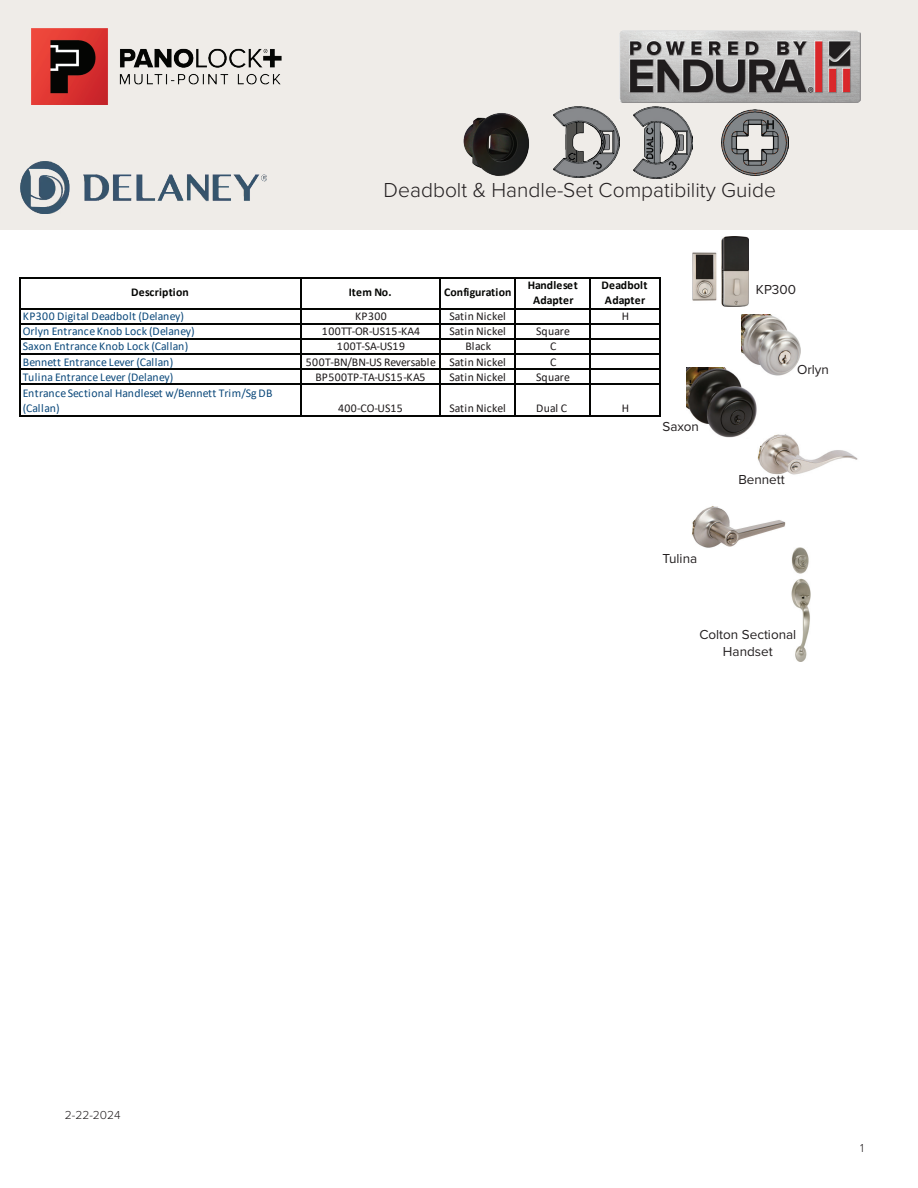
<style>
.page{position:relative;width:918px;height:1188px;background:#fff}
.page>*{position:absolute;margin:0;border:0;box-sizing:border-box;transform-origin:0 0}
.t1{font:300 21px "Proxima Nova";color:#231f20}
.t2{font:13.5px/16.2px "Proxima Nova";color:#231f20;text-align:center}
.t3{font:300 12px "Proxima Nova";color:#231f20}
.t4{font:11.85px/15.1px "Calibri";letter-spacing:.02em;color:#0c497b}
.t5{font:11.85px "Calibri";letter-spacing:.015em;color:#1f1b1c}
.t6{font:700 11.85px/15.1px "Calibri";letter-spacing:.01em;color:#040503;text-align:center}
.t7{font:11.85px "Calibri";letter-spacing:.04em;color:#1f1b1c}
</style>
<div class="page">
<div style="left:0;top:0;width:918px;height:230px;background:#efece8"></div>
<img style="left:21px;top:162px;width:245px;height:52px">
<img style="left:31px;top:28px;width:251px;height:77px">
<img style="left:620px;top:31px;width:241px;height:71px">
<hr style="left:20px;top:277px;width:1px;height:139px;background:#040503">
<hr style="left:301px;top:278px;width:1px;height:138px;background:#040503">
<hr style="left:440px;top:278px;width:1px;height:138px;background:#040503">
<hr style="left:515px;top:278px;width:1px;height:138px;background:#040503">
<hr style="left:590px;top:278px;width:1px;height:138px;background:#040503">
<hr style="left:660px;top:278px;width:1px;height:138px;background:#040503">
<hr style="left:21px;top:277px;width:640px;height:1px;background:#040503">
<hr style="left:21px;top:308px;width:640px;height:1px;background:#040503">
<hr style="left:21px;top:323px;width:640px;height:2px;background:#040503">
<hr style="left:21px;top:339px;width:640px;height:1px;background:#040503">
<hr style="left:21px;top:354px;width:640px;height:1px;background:#040503">
<hr style="left:21px;top:369px;width:640px;height:1px;background:#040503">
<hr style="left:21px;top:384px;width:640px;height:1px;background:#040503">
<hr style="left:21px;top:415px;width:640px;height:1px;background:#040503">
<img style="left:692px;top:237px;width:57px;height:69px">
<img style="left:742px;top:315px;width:59px;height:61px">
<img style="left:692px;top:506px;width:94px;height:42px">
<img style="left:735px;top:434px;width:123px;height:84px">
<img style="left:686px;top:367px;width:74px;height:71px">
<img style="left:745px;top:547px;width:66px;height:114px">
<img style="left:722px;top:109px;width:66px;height:67px">
<img style="left:463px;top:113px;width:91px;height:63px">
<img style="left:554px;top:106px;width:66px;height:71px">
<img style="left:633px;top:106px;width:59px;height:72px">
<h1 class="t1" style="left:384px;top:174px;width:394px">Deadbolt &amp; Handle-Set Compatibility Guide</h1>
<p class="t6" style="left:131px;top:285px;width:59px">Description</p>
<p class="t6" style="left:349px;top:285px;width:44px">Item No.</p>
<p class="t6" style="left:444px;top:285px;width:69px">Configuration</p>
<p class="t6" style="left:528px;top:277px;width:52px">Handleset<br>Adapter</p>
<p class="t6" style="left:602px;top:277px;width:47px;text-align:left">Deadbolt<br>Adapter</p>
<p class="t4" style="left:23px;top:308px;width:163px">KP300 Digital Deadbolt (Delaney)</p>
<p class="t5" style="left:355px;top:308px;width:33px">KP300</p>
<p class="t5" style="left:449px;top:308px;width:58px">Satin Nickel</p>
<p class="t5" style="left:622px;top:308px;width:9px">H</p>
<p class="t4" style="left:23px;top:324px;width:173px">Orlyn Entrance Knob Lock (Delaney)</p>
<p class="t5" style="left:322px;top:323px;width:100px">100TT-OR-US15-KA4</p>
<p class="t5" style="left:449px;top:323px;width:58px">Satin Nickel</p>
<p class="t5" style="left:536px;top:323px;width:35px">Square</p>
<p class="t4" style="left:23px;top:339px;width:167px">Saxon Entrance Knob Lock (Callan)</p>
<p class="t7" style="left:337px;top:338px;width:70px">100T-SA-US19</p>
<p class="t5" style="left:466px;top:338px;width:27px">Black</p>
<p class="t5" style="left:550px;top:338px;width:8px">C</p>
<p class="t4" style="left:23px;top:354px;width:152px">Bennett Entrance Lever (Callan)</p>
<p class="t5" style="left:306px;top:353px;width:201px">500T-BN/BN-US Reversable Satin Nickel</p>
<p class="t5" style="left:550px;top:353px;width:8px">C</p>
<p class="t4" style="left:23px;top:369px;width:152px">Tulina Entrance Lever (Delaney)</p>
<p class="t5" style="left:316px;top:369px;width:111px">BP500TP-TA-US15-KA5</p>
<p class="t5" style="left:449px;top:369px;width:58px">Satin Nickel</p>
<p class="t5" style="left:536px;top:369px;width:35px">Square</p>
<p class="t4" style="left:23px;top:385px;width:251px">Entrance Sectional Handleset w/Bennett Trim/Sg DB (Callan)</p>
<p class="t5" style="left:338px;top:400px;width:66px">400-CO-US15</p>
<p class="t5" style="left:449px;top:400px;width:58px">Satin Nickel</p>
<p class="t5" style="left:536px;top:400px;width:32px">Dual C</p>
<p class="t5" style="left:622px;top:400px;width:9px">H</p>
<p class="t2" style="left:663px;top:418px;width:38px">Saxon</p>
<p class="t2" style="left:756px;top:281px;width:42px">KP300</p>
<p class="t2" style="left:797px;top:360px;width:33px">Orlyn</p>
<p class="t2" style="left:738px;top:471px;width:48px">Bennett</p>
<p class="t2" style="left:663px;top:549px;width:36px">Tulina</p>
<p class="t2" style="left:699px;top:626px;width:99px">Colton Sectional<br>Handset</p>
<p class="t3" style="left:65px;top:1106px;width:57px">2-22-2024</p>
<p class="t3" style="left:860px;top:1139px;width:5px">1</p>
</div>
